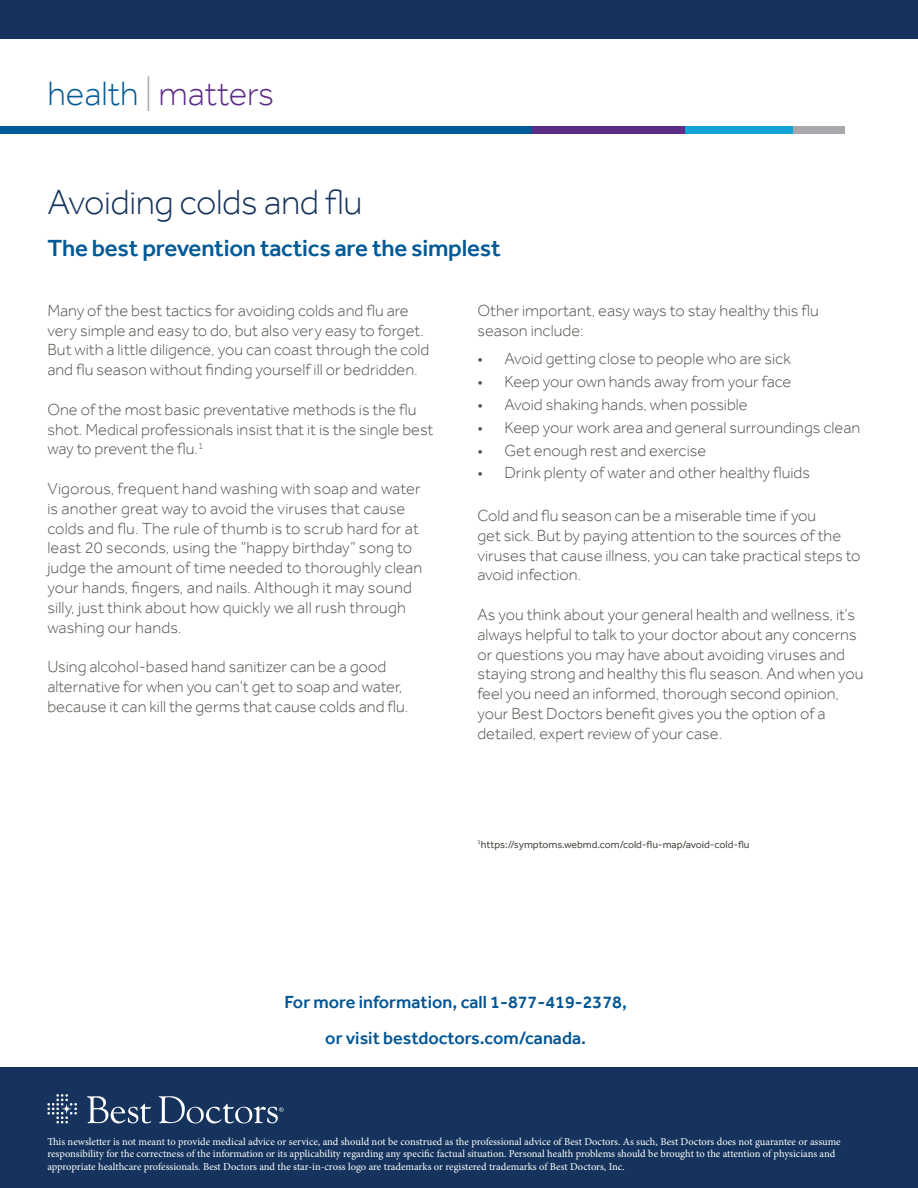
<style>
.page{position:relative;width:918px;height:1188px;background:#15335d}
.page>*{position:absolute;margin:0;border:0;box-sizing:border-box;transform-origin:0 0}
.t1{font:300 36px "Effra";letter-spacing:-.01em;color:#15335d}
.t2{font:300 34.65px "Effra";color:#5c2c86}
.t3{font:500 24px "Effra";letter-spacing:-.01em;color:#005a97}
.t4{font:500 18px/36px "Effra";color:#005595;text-align:center}
.t5{font:300 16.5px/19.8px "Effra";color:#53504a}
.t6{font:10.5px/12.6px "Minion Pro";letter-spacing:-.005em;color:#fff}
.t7{font:10.5px "Effra";color:#53504a}
.s1{color:#005a97}
.s2{color:#a8a9ad}
</style>
<div class="page">
<div style="left:0;top:40px;width:918px;height:1027px;background:#fff"></div>
<svg style="left:87px;top:1096px;width:197px;height:27px"></svg>
<svg style="left:47px;top:1094px;width:30px;height:30px"></svg>
<div style="left:0;top:126px;width:533px;height:8px;background:#005a97"></div>
<div style="left:532px;top:126px;width:153px;height:8px;background:#5c2c86"></div>
<div style="left:685px;top:126px;width:109px;height:8px;background:#13a3db"></div>
<div style="left:793px;top:126px;width:51px;height:8px;background:#a8a9ad"></div>
<h2 class="t2" style="left:47px;top:73px;width:228px"><span class="s1">health</span> <span class="s2">|</span> matters</h2>
<h1 class="t1" style="left:47px;top:181px;width:317px">Avoiding colds and flu</h1>
<h3 class="t3" style="left:47px;top:234px;width:455px">The best prevention tactics are the simplest</h3>
<p class="t5" style="left:47px;top:300px;width:384px">Many of the best tactics for avoiding colds and flu are very simple and easy to do, but also very easy to forget.<br>But with a little diligence, you can coast through the cold and flu season without finding yourself ill or bedridden.</p>
<p class="t5" style="left:47px;top:399px;width:388px">One of the most basic preventative methods is the flu shot. Medical professionals insist that it is the single best way to prevent the flu.<sup>1</sup></p>
<p class="t5" style="left:47px;top:478px;width:376px">Vigorous, frequent hand washing with soap and water is another great way to avoid the viruses that cause colds and flu. The rule of thumb is to scrub hard for at least 20 seconds, using the “happy birthday” song to judge the amount of time needed to thoroughly clean your hands, fingers, and nails. Although it may sound silly, just think about how quickly we all rush through washing our hands.</p>
<p class="t5" style="left:47px;top:657px;width:363px">Using alcohol-based hand sanitizer can be a good alternative for when you can’t get to soap and water, because it can kill the germs that cause colds and flu.</p>
<p class="t5" style="left:477px;top:300px;width:343px">Other important, easy ways to stay healthy this flu season include:</p>
<p class="t5" style="left:477px;top:349px;width:315px">• Avoid getting close to people who are sick</p>
<p class="t5" style="left:477px;top:372px;width:315px">• Keep your own hands away from your face</p>
<p class="t5" style="left:477px;top:394px;width:272px">• Avoid shaking hands, when possible</p>
<p class="t5" style="left:477px;top:417px;width:384px">• Keep your work area and general surroundings clean</p>
<p class="t5" style="left:477px;top:440px;width:230px">• Get enough rest and exercise</p>
<p class="t5" style="left:477px;top:463px;width:334px">• Drink plenty of water and other healthy fluids</p>
<p class="t5" style="left:477px;top:505px;width:385px">Cold and flu season can be a miserable time if you<br>get sick. But by paying attention to the sources of the viruses that cause illness, you can take practical steps to avoid infection.</p>
<p class="t5" style="left:477px;top:604px;width:388px">As you think about your general health and wellness, it’s always helpful to talk to your doctor about any concerns or questions you may have about avoiding viruses and staying strong and healthy this flu season. And when you feel you need an informed, thorough second opinion, your Best Doctors benefit gives you the option of a detailed, expert review of your case.</p>
<p class="t7" style="left:477px;top:838px;width:274px"><sup>1</sup>https://symptoms.webmd.com/cold-flu-map/avoid-cold-flu</p>
<p class="t4" style="left:284px;top:984px;width:344px">For more information, call 1-877-419-2378, or visit bestdoctors.com/canada.</p>
<p class="t6" style="left:47px;top:1135px;width:795px">This newsletter is not meant to provide medical advice or service, and should not be construed as the professional advice of Best Doctors. As such, Best Doctors does not guarantee or assume responsibility for the correctness of the information or its applicability regarding any specific factual situation. Personal health problems should be brought to the attention of physicians and appropriate healthcare professionals. Best Doctors and the star-in-cross logo are trademarks or registered trademarks of Best Doctors, Inc.</p>
</div>
